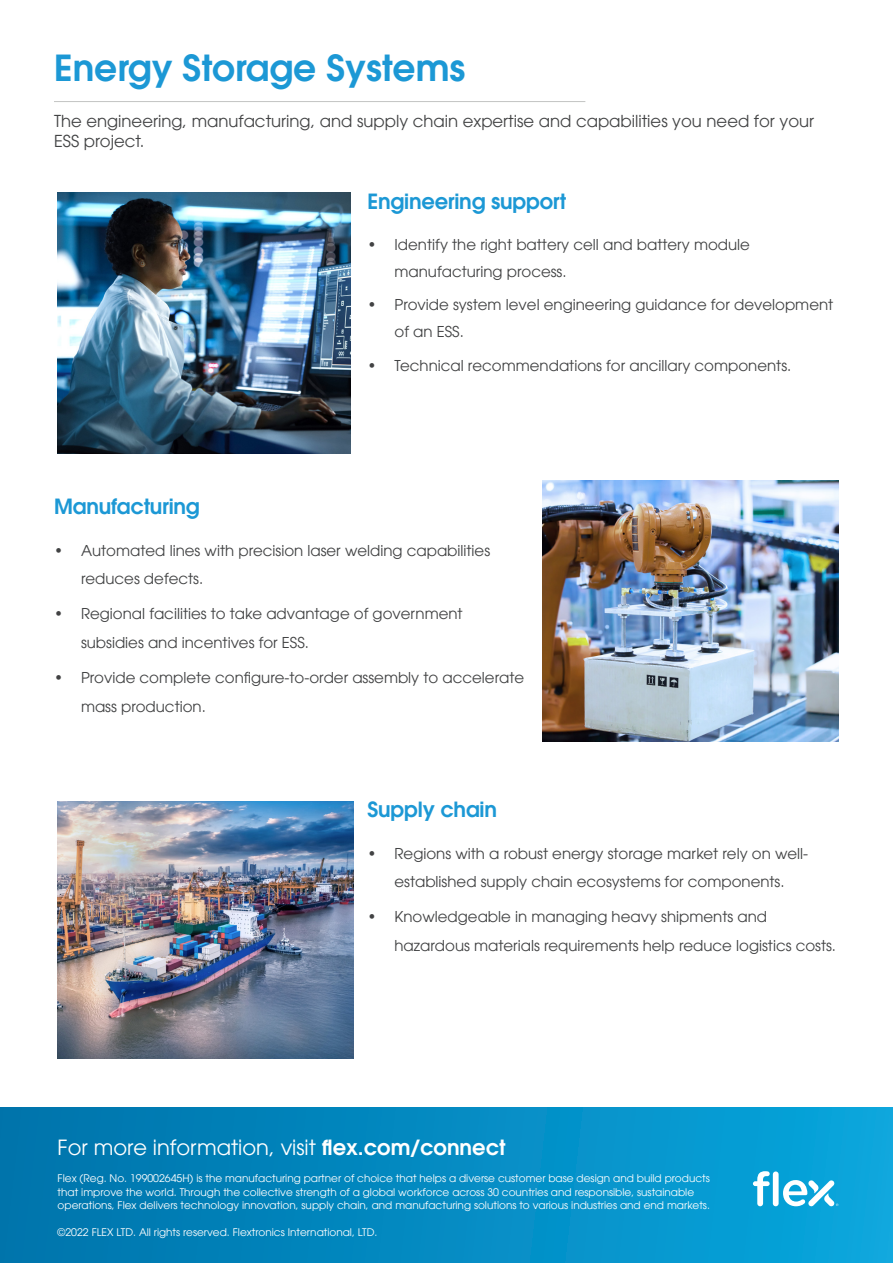
<style>
.page{position:relative;width:893px;height:1263px;background:#fff}
.page>*{position:absolute;margin:0;border:0;box-sizing:border-box;transform-origin:0 0}
.t1{font:600 36px "ITC Avant Garde Pro";color:#1c98d5}
.Heading_1{font:600 21px "ITC Avant Garde Pro";letter-spacing:-.01em;color:#1c98d5}
.t2{font:21px "ITC Avant Garde Pro";color:#fff}
.t3{font:16.5px/19.8px "ITC Avant Garde Pro";color:#414243}
.t4{font:15px/28.5px "ITC Avant Garde Pro";color:#414243}
.t5{font:10.5px/13.5px "ITC Avant Garde Pro";color:#fff}
.s1{font-weight:600}
</style>
<div class="page">
<div style="left:0;top:1108px;width:893px;height:155px;background:linear-gradient(to right,#0073aa,#0aa6dd)"></div>
<svg style="left:0;top:1108px;width:893px;height:8px;background:#038bc2"></svg>
<svg style="left:753px;top:1171px;width:87px;height:51px"></svg>
<hr style="left:54px;top:101px;width:531px;height:1px;background:#323332">
<img style="left:58px;top:192px;width:292px;height:261px">
<img style="left:543px;top:481px;width:296px;height:260px">
<img style="left:58px;top:801px;width:296px;height:257px">
<p class="t1" style="left:54px;top:44px;width:413px">Energy Storage Systems</p>
<p class="t3" style="left:54px;top:111px;width:762px">The engineering, manufacturing, and supply chain expertise and capabilities you need for your<br>ESS project.</p>
<p class="Heading_1" style="left:367px;top:188px;width:200px">Engineering support</p>
<p class="t4" style="left:394px;top:230px;width:357px;line-height:27px;text-indent:-27px">• Identify the right battery cell and battery module manufacturing process.</p>
<p class="t4" style="left:394px;top:291px;width:440px;line-height:27px;text-indent:-27px">• Provide system level engineering guidance for development of an ESS.</p>
<p class="t4" style="left:367px;top:351px;width:425px">• Technical recommendations for ancillary components.</p>
<p class="Heading_1" style="left:54px;top:492px;width:147px">Manufacturing</p>
<p class="t4" style="left:81px;top:536px;width:411px;text-indent:-27px">• Automated lines with precision laser welding capabilities reduces defects.</p>
<p class="t4" style="left:81px;top:599px;width:383px;text-indent:-27px">• Regional facilities to take advantage of government subsidies and incentives for ESS.</p>
<p class="t4" style="left:81px;top:663px;width:445px;text-indent:-27px">• Provide complete configure-to-order assembly to accelerate mass production.</p>
<p class="Heading_1" style="left:367px;top:795px;width:131px">Supply chain</p>
<p class="t4" style="left:367px;top:839px;width:442px;text-align:center">• Regions with a robust energy storage market rely on well&shy;established supply chain ecosystems for components.</p>
<p class="t4" style="left:394px;top:902px;width:443px;text-indent:-27px">• Knowledgeable in managing heavy shipments and hazardous materials requirements help reduce logistics costs.</p>
<p class="t2" style="left:58px;top:1134px;width:449px">For more information, visit <span class="s1">flex.com/connect</span></p>
<p class="t5" style="left:58px;top:1171px;width:654px">Flex (Reg. No. 199002645H) is the manufacturing partner of choice that helps a diverse customer base design and build products that improve the world. Through the collective strength of a global workforce across 30 countries and responsible, sustainable operations, Flex delivers technology innovation, supply chain, and manufacturing solutions to various industries and end markets.</p>
<p class="t5" style="left:58px;top:1225px;width:321px">©2022 FLEX LTD. All rights reserved. Flextronics International, LTD.</p>
</div>
